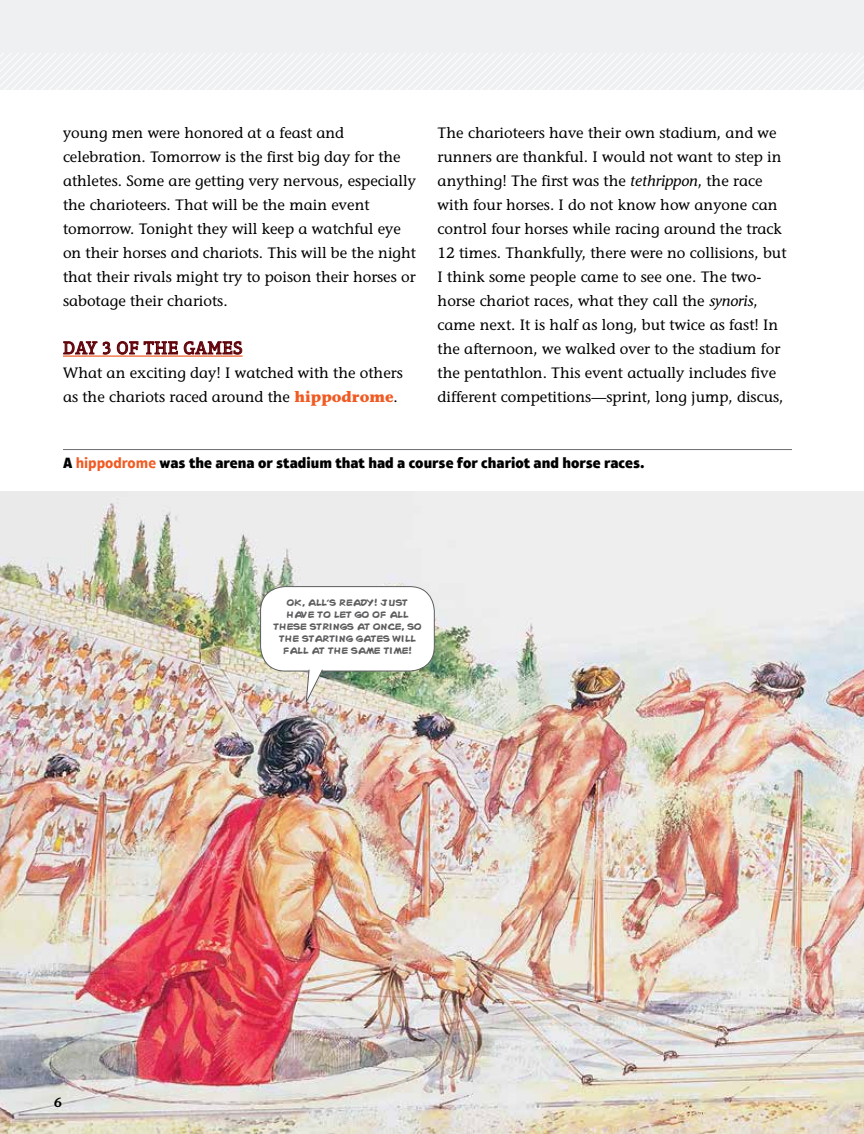
<style>
.page{position:relative;width:864px;height:1134px;background:#fff}
.page>*{position:absolute;margin:0;border:0;box-sizing:border-box;transform-origin:0 0}
.t1{font:18px "Aptifer Slab Com";letter-spacing:.025em;color:#5f0309}
.t2{font:15px/24px "Stone Informal";color:#000}
.t3{font:900 15px "Aptifer Sans Com";color:#000}
.t4{font:600 13.5px "Stone Sans";color:#000}
.t5{font:8.55px/12px "Comic Demi";color:#5d5d60;text-align:center}
.s1{font-weight:700;color:#f15a22}
.s2{font-style:italic}
</style>
<div class="page">
<img style="left:0;top:491px;width:864px;height:643px">
<div style="left:0;top:0;width:864px;height:113px;background:#eff0f2"></div>
<div style="left:0;top:90px;width:864px;height:400px;background:#fff"></div>
<hr style="left:63px;top:356px;width:180px;height:1px;background:#f15a22">
<svg style="left:63px;top:341px;width:48px;height:14px"></svg>
<svg style="left:117px;top:341px;width:61px;height:14px"></svg>
<svg style="left:184px;top:341px;width:59px;height:14px"></svg>
<hr style="left:63px;top:449px;width:729px;height:1px;background:#6d6e71">
<svg style="left:0;top:53px;width:864px;height:37px"></svg>
<div style="left:261px;top:587px;width:173px;height:84px;background:#fff;border-radius:25px"></div>
<div style="left:260px;top:586px;width:174px;height:85px;border:1px solid #5d5d60;border-radius:25px"></div>
<svg style="left:306px;top:669px;width:17px;height:35px"></svg>
<p class="t2" style="left:63px;top:121px;width:355px">young men were honored at a feast and celebration. Tomorrow is the first big day for the athletes. Some are getting very nervous, especially the charioteers. That will be the main event tomorrow. Tonight they will keep a watchful eye on their horses and chariots. This will be the night that their rivals might try to poison their horses or sabotage their chariots.</p>
<p class="t1" style="left:63px;top:338px;width:181px">DAY 3 OF THE GAMES</p>
<p class="t2" style="left:63px;top:361px;width:341px">What an exciting day! I watched with the others as the chariots raced around the <span class="s1">hippodrome</span>.</p>
<p class="t2" style="left:438px;top:121px;width:350px">The charioteers have their own stadium, and we runners are thankful. I would not want to step in anything! The first was the <span class="s2">tethrippon</span>, the race with four horses. I do not know how anyone can control four horses while racing around the track 12 times. Thankfully, there were no collisions, but I think some people came to see one. The two&shy;horse chariot races, what they call the <span class="s2">synoris</span>, came next. It is half as long, but twice as fast! In the afternoon, we walked over to the stadium for the pentathlon. This event actually includes five different competitions—sprint, long jump, discus,</p>
<p class="t3" style="left:63px;top:453px;width:583px">A <span class="s1">hippodrome</span> was the arena or stadium that had a course for chariot and horse races.</p>
<p class="t4" style="left:54px;top:1094px;width:9px">6</p>
<p class="t5" style="left:274px;top:597px;width:149px">OK, ALL’S READY! JUST<br>HAVE TO LET GO OF ALL<br>THESE STRINGS AT ONCE, SO<br>THE STARTING GATES WILL<br>FALL AT THE SAME TIME!</p>
</div>
